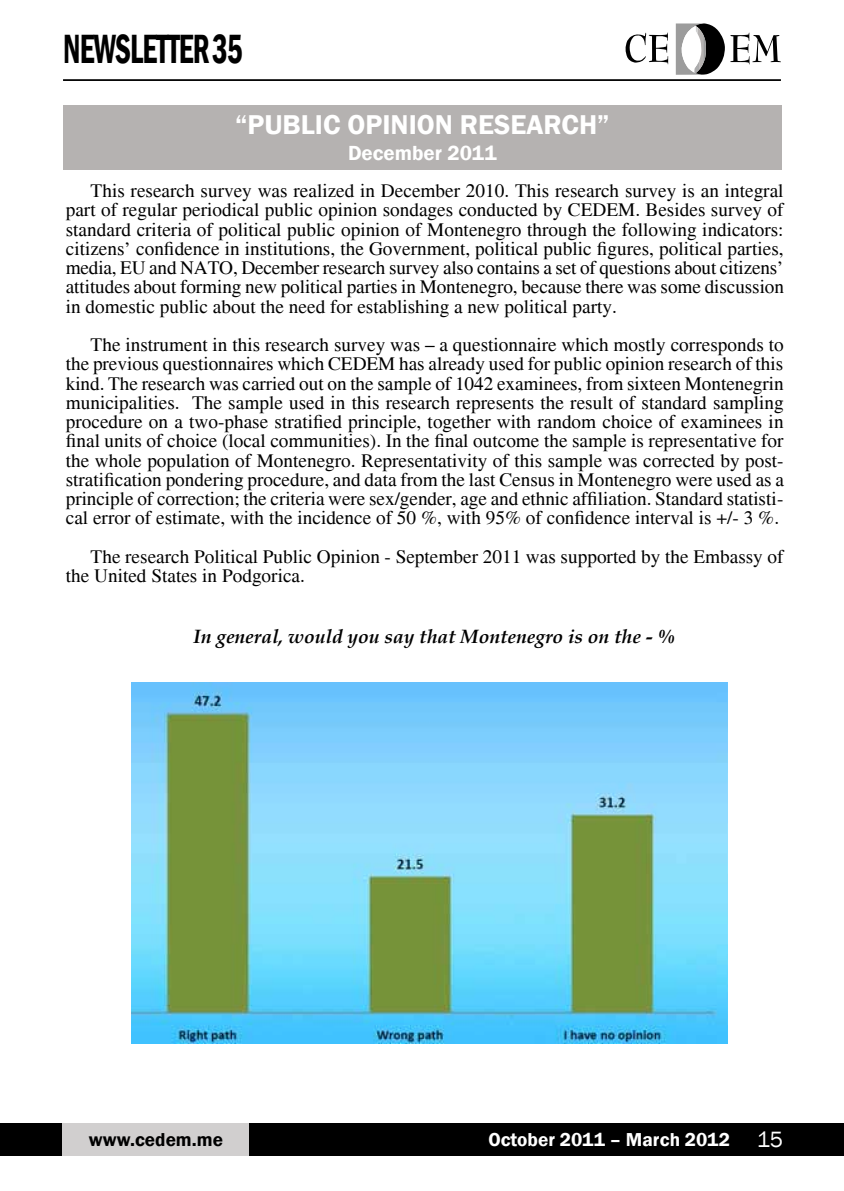
<style>
.page{position:relative;width:844px;height:1191px;background:#fff}
.page>*{position:absolute;margin:0;border:0;box-sizing:border-box;transform-origin:0 0}
.t1{font:600 condensed 42px "Franklin Gothic";letter-spacing:-.025em;color:#000;scale:.74 1}
.t2{font:600 28px "Franklin Gothic";color:#fff}
.t3{font:600 21px "Franklin Gothic";color:#fff}
.t4{font:19.25px/19.2px "Times";color:#000;text-align:justify}
.t5{font:italic 700 19.25px "Book Antiqua";color:#000}
.t6{font:600 19.25px "Franklin Gothic";color:#fff}
.t7{font:600 19.25px "Franklin Gothic";color:#000}
.s1{font-weight:400;font-size:22.75px}
</style>
<div class="page">
<hr style="left:63px;top:79px;width:717px;height:2px;background:#000">
<svg style="left:625px;top:33px;width:43px;height:31px"></svg>
<svg style="left:730px;top:33px;width:50px;height:31px"></svg>
<svg style="left:675px;top:23px;width:49px;height:52px"></svg>
<div style="left:0;top:1123px;width:843px;height:32px;background:#000"></div>
<div style="left:63px;top:1123px;width:186px;height:32px;background:#d1cfcf"></div>
<div style="left:63px;top:105px;width:718px;height:65px;background:#b5b2b1"></div>
<img style="left:132px;top:682px;width:595px;height:361px">
<h1 class="t1" style="left:63px;top:21px;width:244px">NEWSLETTER 35</h1>
<h2 class="t2" style="left:235px;top:107px;width:376px">“PUBLIC OPINION RESEARCH”</h2>
<p class="t3" style="left:348px;top:140px;width:150px">December 2011</p>
<p class="t4" style="left:66px;top:181px;width:719px;text-indent:25px">This research survey was realized in December 2010. This research survey is an integral part of regular periodical public opinion sondages conducted by CEDEM. Besides survey of standard criteria of political public opinion of Montenegro through the following indicators: citizens’ confidence in institutions, the Government, political public figures, political parties, media, EU and NATO, December research survey also contains a set of questions about citizens’ attitudes about forming new political parties in Montenegro, because there was some discussion in domestic public about the need for establishing a new political party.</p>
<p class="t4" style="left:66px;top:335px;width:719px;text-indent:25px">The instrument in this research survey was – a questionnaire which mostly corresponds to the previous questionnaires which CEDEM has already used for public opinion research of this kind. The research was carried out on the sample of 1042 examinees, from sixteen Montenegrin municipalities. The sample used in this research represents the result of standard sampling procedure on a two-phase stratified principle, together with random choice of examinees in final units of choice (local communities). In the final outcome the sample is representative for the whole population of Montenegro. Representativity of this sample was corrected by post&shy;stratification pondering procedure, and data from the last Census in Montenegro were used as a principle of correction; the criteria were sex/gender, age and ethnic affiliation. Standard statisti&shy;cal error of estimate, with the incidence of 50 %, with 95% of confidence interval is +/- 3 %.</p>
<p class="t4" style="left:66px;top:547px;width:719px;text-indent:25px">The research Political Public Opinion - September 2011 was supported by the Embassy of the United States in Podgorica.</p>
<p class="t5" style="left:193px;top:623px;width:483px">In general, would you say that Montenegro is on the - %</p>
<p class="t7" style="left:89px;top:1127px;width:135px">www.cedem.me</p>
<p class="t6" style="left:488px;top:1127px;width:296px">October 2011 – March 2012 <span class="s1">15</span></p>
</div>
